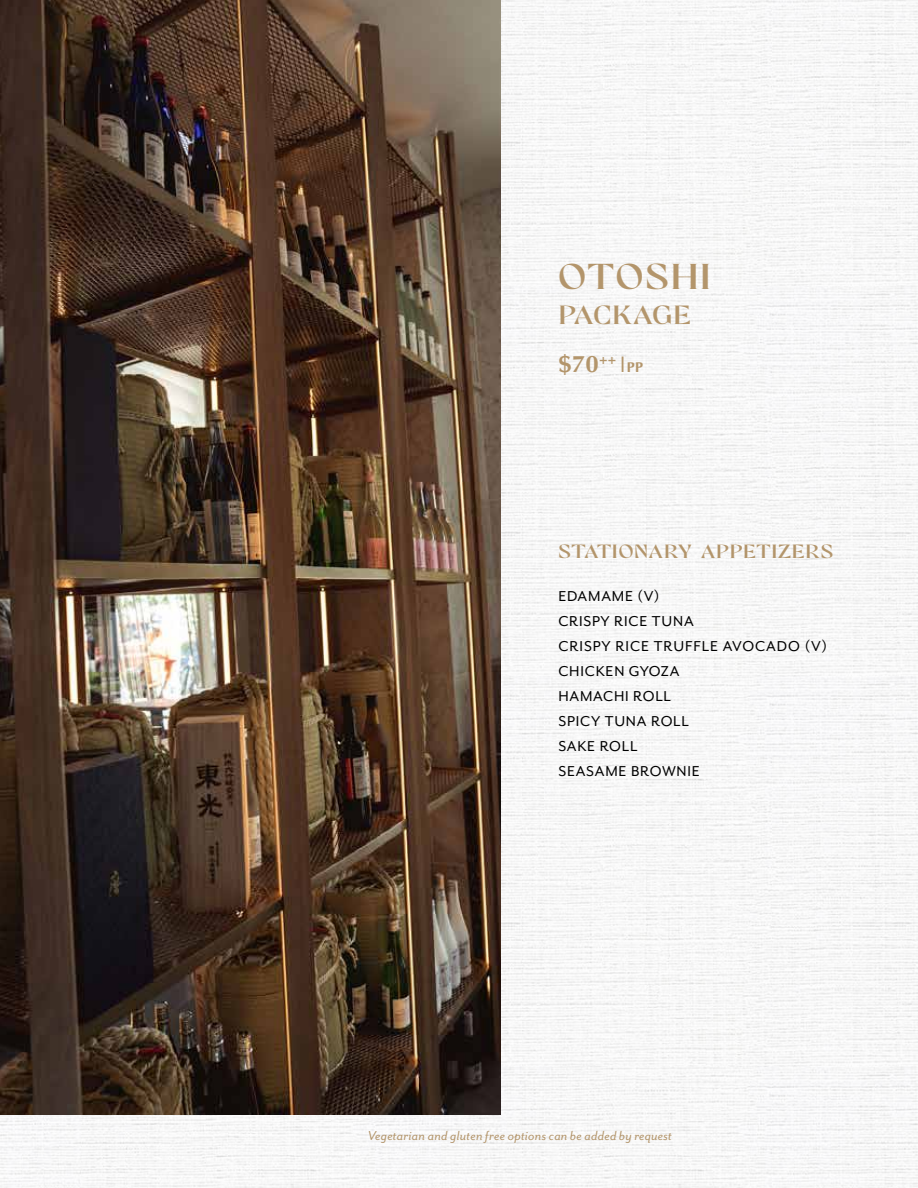
<style>
.page{position:relative;width:918px;height:1188px;background:#fff}
.page>*{position:absolute;margin:0;border:0;box-sizing:border-box;transform-origin:0 0}
.t1{font:36px "Mofista";letter-spacing:.05em;color:#b3956b;scale:1.25 1}
.t2{font:26.4px "Mofista";letter-spacing:.025em;color:#b3956b;scale:1.25 1}
.t3{font:700 24px "Optima";color:#b3956b}
.t4{font:19.2px "Mofista";letter-spacing:.05em;color:#b3956b;scale:1.25 1}
.t5{font:16.5px/24.9px "Mr Eaves San OT";letter-spacing:.05em;color:#000}
.t6{font:italic 15px "Mr Eaves San OT";letter-spacing:.01em;color:#b3956b}
.s1{font-size:20.55px}
.s2{font-size:14.4px}
</style>
<div class="page">
<img style="left:0;top:0;width:918px;height:1188px">
<img style="left:0;top:0;width:500px;height:1115px">
<h1 class="t1" style="left:558px;top:254px;width:123px">OTOSHI</h1>
<h2 class="t2" style="left:558px;top:298px;width:107px">PACKAGE</h2>
<h3 class="t3" style="left:558px;top:351px;width:86px">$70<sup>++</sup><span class="s1">|</span><span class="s2">pp</span></h3>
<p class="t4" style="left:558px;top:539px;width:221px">STATIONARY APPETIZERS</p>
<p class="t5" style="left:558px;top:584px;width:270px">EDAMAME (V)<br>CRISPY RICE TUNA<br>CRISPY RICE TRUFFLE AVOCADO (V)<br>CHICKEN GYOZA<br>HAMACHI ROLL<br>SPICY TUNA ROLL<br>SAKE ROLL<br>SEASAME BROWNIE</p>
<p class="t6" style="left:368px;top:1128px;width:306px">Vegetarian and gluten free options can be added by request</p>
</div>
